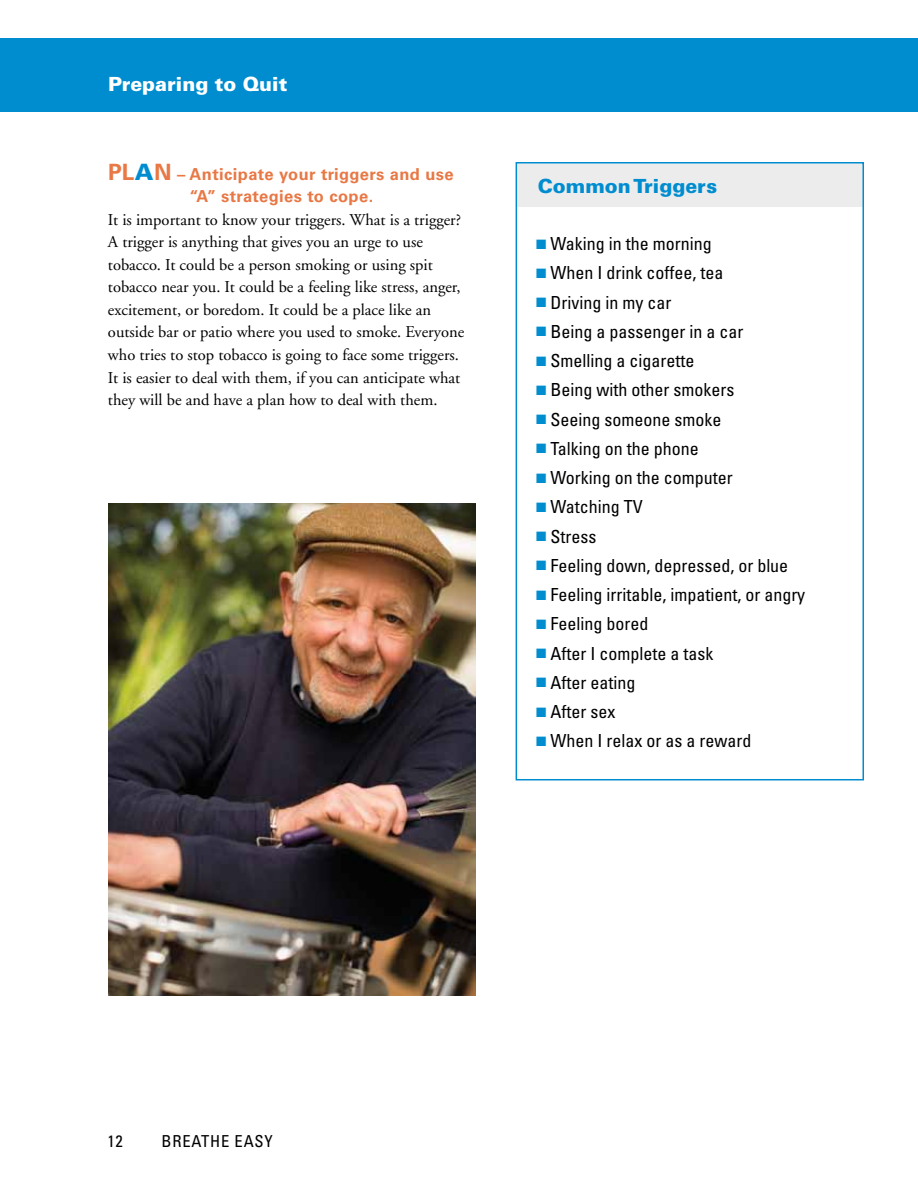
<style>
.page{position:relative;width:918px;height:1188px;background:#fff}
.page>*{position:absolute;margin:0;border:0;box-sizing:border-box;transform-origin:0 0}
.t1{font:900 19.5px "Univers";color:#fff}
.t2{font:900 19.5px "Univers";color:#008dd0}
.t3{font:condensed 18px "Univers";color:#000}
.t4{font:16.5px "Adobe Garamond";color:#000}
.t5{font:700 16.5px "Univers";letter-spacing:.025em;color:#e87845}
.t6{font:condensed 16.5px "Univers";color:#000}
.s1{font-size:22.5px}
.s2{font-weight:900;font-size:22.5px;color:#008dd0}
.s3{color:#008dd0}
</style>
<div class="page">
<div style="left:0;top:39px;width:918px;height:73px;background:#008dd0"></div>
<div style="left:516px;top:163px;width:348px;height:44px;background:#ececed"></div>
<div style="left:516px;top:162px;width:348px;height:618px;border:2px solid #008dd0"></div>
<img style="left:108px;top:503px;width:368px;height:492px">
<p class="t1" style="left:108px;top:72px;width:181px">Preparing to Quit</p>
<p class="t5" style="left:108px;top:164px;width:347px"><span class="s1">PL</span><span class="s2">A</span><span class="s1">N</span> – Anticipate your triggers and use</p>
<p class="t5" style="left:190px;top:187px;width:185px">“A” strategies to cope.</p>
<p class="t4" style="left:108px;top:211px;width:355px">It is important to know your triggers. What is a trigger?</p>
<p class="t4" style="left:108px;top:233px;width:316px">A trigger is anything that gives you an urge to use</p>
<p class="t4" style="left:108px;top:256px;width:326px">tobacco. It could be a person smoking or using spit</p>
<p class="t4" style="left:108px;top:278px;width:354px">tobacco near you. It could be a feeling like stress, anger,</p>
<p class="t4" style="left:108px;top:301px;width:325px">excitement, or boredom. It could be a place like an</p>
<p class="t4" style="left:108px;top:323px;width:358px">outside bar or patio where you used to smoke. Everyone</p>
<p class="t4" style="left:108px;top:346px;width:353px">who tries to stop tobacco is going to face some triggers.</p>
<p class="t4" style="left:108px;top:368px;width:354px">It is easier to deal with them, if you can anticipate what</p>
<p class="t4" style="left:108px;top:391px;width:331px">they will be and have a plan how to deal with them.</p>
<p class="t2" style="left:538px;top:173px;width:181px">Common Triggers</p>
<p class="t3" style="left:536px;top:232px;width:177px"><span class="s3">■</span> Waking in the morning</p>
<p class="t3" style="left:536px;top:262px;width:189px"><span class="s3">■</span> When I drink coffee, tea</p>
<p class="t3" style="left:536px;top:291px;width:137px"><span class="s3">■</span> Driving in my car</p>
<p class="t3" style="left:536px;top:320px;width:209px"><span class="s3">■</span> Being a passenger in a car</p>
<p class="t3" style="left:536px;top:349px;width:160px"><span class="s3">■</span> Smelling a cigarette</p>
<p class="t3" style="left:536px;top:379px;width:200px"><span class="s3">■</span> Being with other smokers</p>
<p class="t3" style="left:536px;top:408px;width:187px"><span class="s3">■</span> Seeing someone smoke</p>
<p class="t3" style="left:536px;top:437px;width:164px"><span class="s3">■</span> Talking on the phone</p>
<p class="t3" style="left:536px;top:466px;width:198px"><span class="s3">■</span> Working on the computer</p>
<p class="t3" style="left:536px;top:496px;width:108px"><span class="s3">■</span> Watching TV</p>
<p class="t3" style="left:536px;top:525px;width:62px"><span class="s3">■</span> Stress</p>
<p class="t3" style="left:536px;top:554px;width:254px"><span class="s3">■</span> Feeling down, depressed, or blue</p>
<p class="t3" style="left:536px;top:583px;width:271px"><span class="s3">■</span> Feeling irritable, impatient, or angry</p>
<p class="t3" style="left:536px;top:613px;width:114px"><span class="s3">■</span> Feeling bored</p>
<p class="t3" style="left:536px;top:642px;width:179px"><span class="s3">■</span> After I complete a task</p>
<p class="t3" style="left:536px;top:671px;width:101px"><span class="s3">■</span> After eating</p>
<p class="t3" style="left:536px;top:700px;width:81px"><span class="s3">■</span> After sex</p>
<p class="t3" style="left:536px;top:730px;width:217px"><span class="s3">■</span> When I relax or as a reward</p>
<p class="t6" style="left:107px;top:1131px;width:17px">12</p>
<p class="t6" style="left:161px;top:1131px;width:112px">Breathe Easy</p>
</div>
